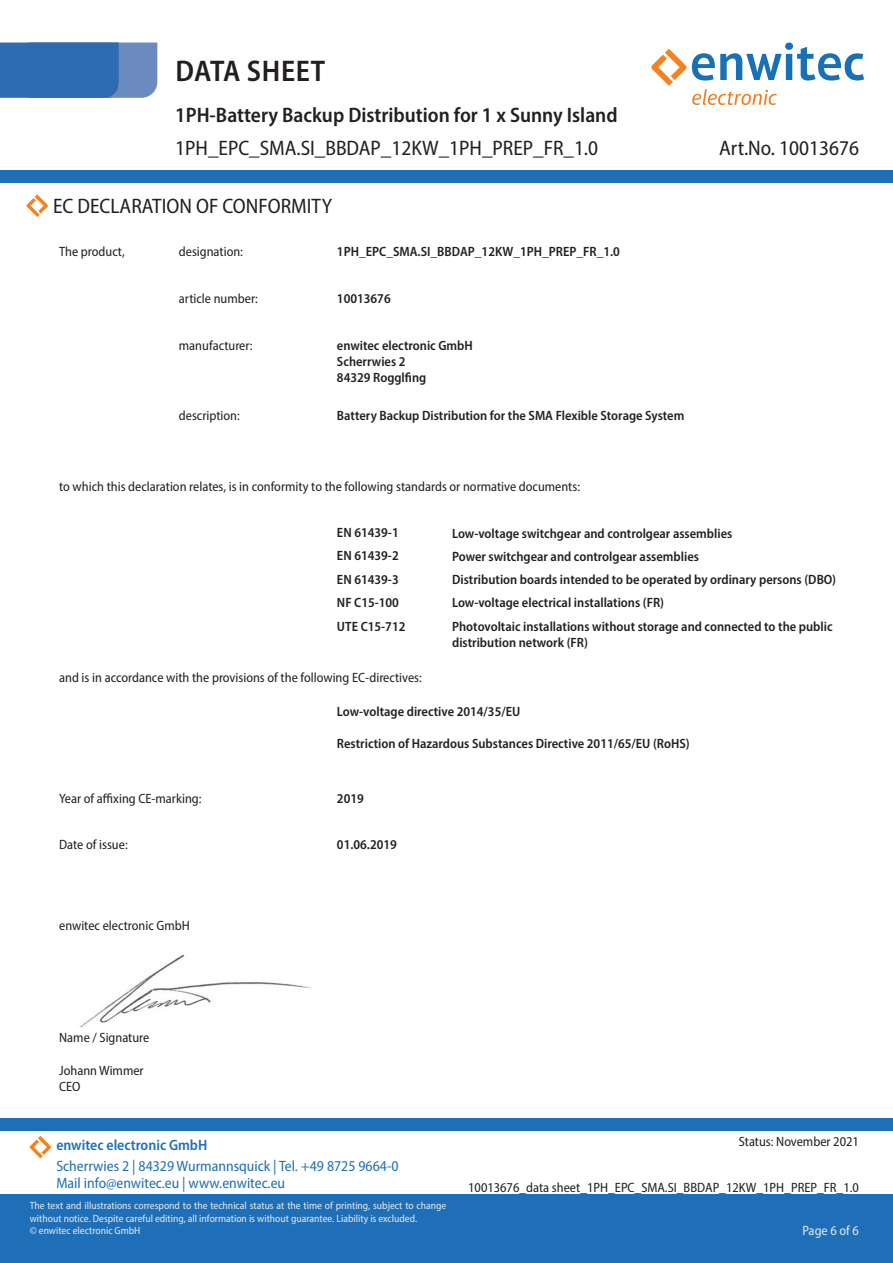
<style>
.page{position:relative;width:893px;height:1263px;background:#fff}
.page>*{position:absolute;margin:0;border:0;box-sizing:border-box;transform-origin:0 0}
.t1{font:600 semi-condensed 30px "Myriad Pro";letter-spacing:.02em;color:#231f20}
.t2{font:semi-condensed 21px "Myriad Pro";color:#231f20}
.t3{font:600 semi-condensed 21px "Myriad Pro";color:#231f20}
.t4{font:semi-condensed 15px/16.5px "Myriad Pro";color:#1f6fb8}
.t5{font:600 semi-condensed 15px "Myriad Pro";color:#1f6fb8}
.Text{font:600 semi-condensed 13.5px/16.2px "Myriad Pro";color:#231f20}
.t6{font:semi-condensed 13.5px "Myriad Pro";color:#231f20}
.t7{font:semi-condensed 13.5px "Myriad Pro";color:#e3e9ec}
.t8{font:semi-condensed 10.5px/12.6px "Myriad Pro";color:#e3e9ec}
</style>
<div class="page">
<div style="left:0;top:1195px;width:893px;height:68px;background:#1f6fb8"></div>
<svg style="left:692px;top:89px;width:85px;height:16px"></svg>
<svg style="left:692px;top:43px;width:172px;height:38px"></svg>
<svg style="left:651px;top:49px;width:35px;height:37px"></svg>
<div style="left:0;top:170px;width:893px;height:13px;background:#1f6fb8"></div>
<svg style="left:30px;top:1136px;width:21px;height:22px"></svg>
<div style="left:0;top:1118px;width:893px;height:12px;background:#1f6fb8"></div>
<svg style="left:0;top:43px;width:157px;height:55px;background:#3e73b6"></svg>
<svg style="left:27px;top:194px;width:21px;height:23px"></svg>
<img style="left:81px;top:954px;width:231px;height:72px">
<h1 class="t1" style="left:176px;top:53px;width:151px">DATA SHEET</h1>
<h2 class="t3" style="left:175px;top:102px;width:444px">1PH-Battery Backup Distribution for 1 x Sunny Island</h2>
<h2 class="t2" style="left:175px;top:135px;width:424px">1PH_EPC_SMA.SI_BBDAP_12KW_1PH_PREP_FR_1.0</h2>
<h2 class="t2" style="left:719px;top:135px;width:141px">Art.No. 10013676</h2>
<p class="t2" style="left:53px;top:193px;width:280px">EC DECLARATION OF CONFORMITY</p>
<p class="t6" style="left:59px;top:244px;width:67px">The product,</p>
<p class="t6" style="left:179px;top:244px;width:66px">designation:</p>
<p class="Text" style="left:337px;top:243px;width:285px">1PH_EPC_SMA.SI_BBDAP_12KW_1PH_PREP_FR_1.0</p>
<p class="t6" style="left:179px;top:290px;width:81px">article number:</p>
<p class="Text" style="left:337px;top:290px;width:55px">10013676</p>
<p class="t6" style="left:179px;top:337px;width:75px">manufacturer:</p>
<p class="Text" style="left:337px;top:337px;width:137px">enwitec electronic GmbH</p>
<p class="Text" style="left:337px;top:353px;width:70px">Scherrwies 2</p>
<p class="Text" style="left:337px;top:369px;width:91px">84329 Rogglfing</p>
<p class="t6" style="left:179px;top:407px;width:63px">description:</p>
<p class="Text" style="left:337px;top:407px;width:349px">Battery Backup Distribution for the SMA Flexible Storage System</p>
<p class="t6" style="left:59px;top:478px;width:522px">to which this declaration relates, is in conformity to the following standards or normative documents:</p>
<p class="Text" style="left:337px;top:524px;width:63px">EN 61439-1</p>
<p class="Text" style="left:452px;top:525px;width:282px">Low-voltage switchgear and controlgear assemblies</p>
<p class="Text" style="left:337px;top:547px;width:63px">EN 61439-2</p>
<p class="Text" style="left:452px;top:548px;width:248px">Power switchgear and controlgear assemblies</p>
<p class="Text" style="left:337px;top:571px;width:63px">EN 61439-3</p>
<p class="Text" style="left:452px;top:571px;width:386px">Distribution boards intended to be operated by ordinary persons (DBO)</p>
<p class="Text" style="left:337px;top:594px;width:64px">NF C15-100</p>
<p class="Text" style="left:452px;top:594px;width:214px">Low-voltage electrical installations (FR)</p>
<p class="Text" style="left:337px;top:618px;width:70px">UTE C15-712</p>
<p class="Text" style="left:452px;top:618px;width:382px">Photovoltaic installations without storage and connected to the public distribution network (FR)</p>
<p class="t6" style="left:59px;top:670px;width:364px">and is in accordance with the provisions of the following EC-directives:</p>
<p class="Text" style="left:337px;top:703px;width:185px">Low-voltage directive 2014/35/EU</p>
<p class="Text" style="left:337px;top:735px;width:354px">Restriction of Hazardous Substances Directive 2011/65/EU (RoHS)</p>
<p class="t6" style="left:59px;top:790px;width:144px">Year of affixing CE-marking:</p>
<p class="Text" style="left:337px;top:790px;width:28px">2019</p>
<p class="t6" style="left:59px;top:836px;width:70px">Date of issue:</p>
<p class="Text" style="left:337px;top:836px;width:61px">01.06.2019</p>
<p class="t6" style="left:59px;top:917px;width:132px">enwitec electronic GmbH</p>
<p class="t6" style="left:59px;top:1029px;width:92px">Name / Signature</p>
<p class="t6" style="left:59px;top:1062px;width:86px">Johann Wimmer</p>
<p class="t6" style="left:59px;top:1078px;width:23px">CEO</p>
<p class="t5" style="left:56px;top:1136px;width:152px">enwitec electronic GmbH</p>
<p class="t4" style="left:56px;top:1158px;width:344px">Scherrwies 2 | 84329 Wurmannsquick | Tel. +49 8725 9664-0<br>Mail info@enwitec.eu | www.enwitec.eu</p>
<p class="t8" style="left:30px;top:1199px;width:418px">The text and illustrations correspond to the technical status at the time of printing, subject to change without notice. Despite careful editing, all information is without guarantee. Liability is excluded.<br>© enwitec electronic GmbH</p>
<p class="t6" style="left:739px;top:1133px;width:122px">Status: November 2021</p>
<p class="t6" style="left:468px;top:1179px;width:392px">10013676_data sheet_1PH_EPC_SMA.SI_BBDAP_12KW_1PH_PREP_FR_1.0</p>
<p class="t7" style="left:802px;top:1222px;width:58px">Page 6 of 6</p>
</div>
